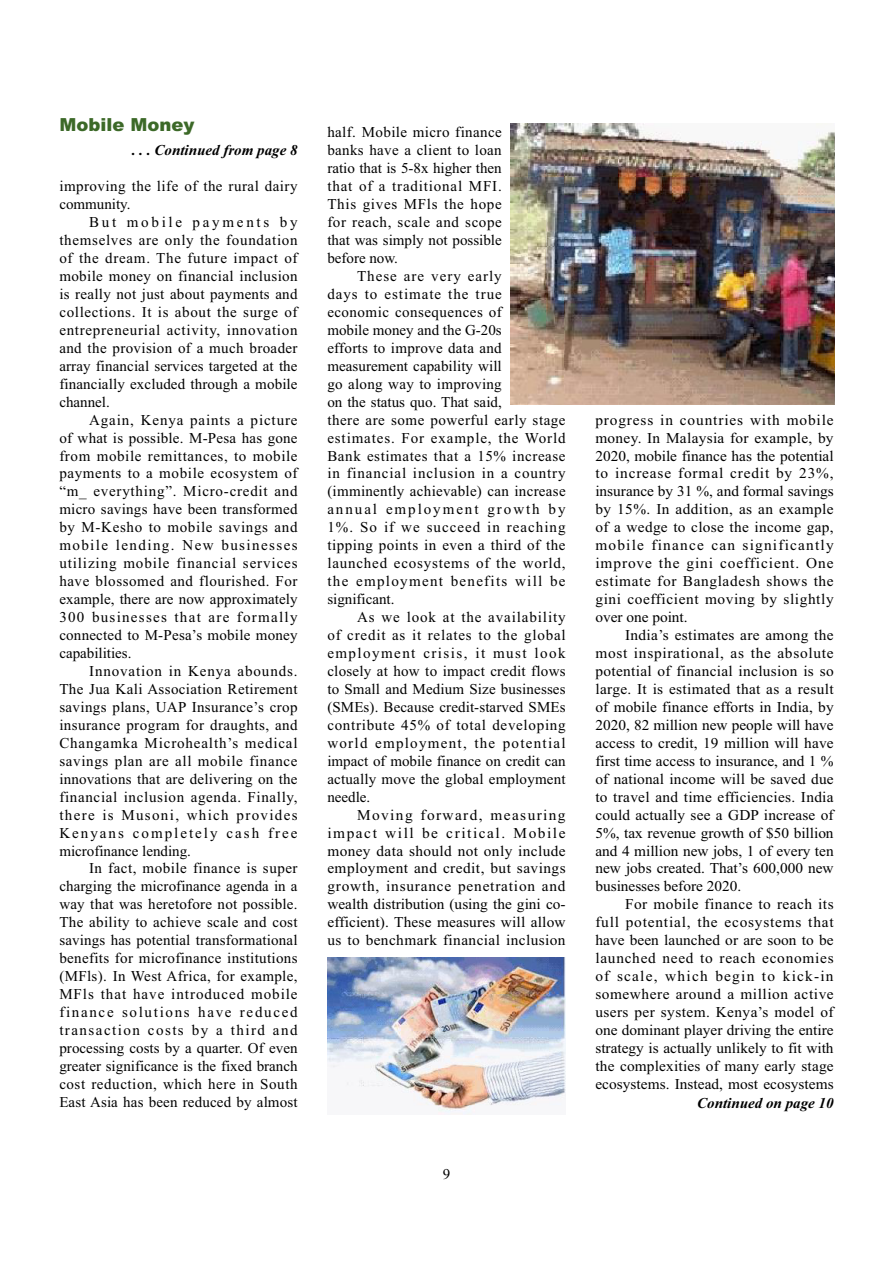
<style>
.page{position:relative;width:893px;height:1263px;background:#fff}
.page>*{position:absolute;margin:0;border:0;box-sizing:border-box;transform-origin:0 0}
.t1{font:900 18px "Arial";color:#3c6928}
.t2{font:15px/18px "Times New Roman";letter-spacing:.02em;color:#000;text-align:justify}
.t3{font:italic 700 15px "Times New Roman";color:#000}
</style>
<div class="page">
<img style="left:510px;top:124px;width:324px;height:280px">
<img style="left:327px;top:957px;width:238px;height:158px">
<p class="t1" style="left:59px;top:118px;width:137px">Mobile Money</p>
<p class="t3" style="left:132px;top:145px;width:167px">. . . Continued from page 8</p>
<p class="t2" style="left:59px;top:178px;width:240px">improving the life of the rural dairy community.</p>
<p class="t2" style="left:59px;top:214px;width:240px;text-indent:30px">But mobile payments by themselves are only the foundation of the dream. The future impact of mobile money on financial inclusion is really not just about payments and collections. It is about the surge of entrepreneurial activity, innovation and the provision of a much broader array financial services targeted at the financially excluded through a mobile channel.</p>
<p class="t2" style="left:59px;top:412px;width:240px;text-indent:30px">Again, Kenya paints a picture of what is possible. M-Pesa has gone from mobile remittances, to mobile payments to a mobile ecosystem of “m_ everything”. Micro-credit and micro savings have been transformed by M-Kesho to mobile savings and mobile lending. New businesses utilizing mobile financial services have blossomed and flourished. For example, there are now approximately 300 businesses that are formally connected to M-Pesa’s mobile money capabilities.</p>
<p class="t2" style="left:59px;top:663px;width:240px;text-indent:30px">Innovation in Kenya abounds.<br>The Jua Kali Association Retirement savings plans, UAP Insurance’s crop insurance program for draughts, and Changamka Microhealth’s medical savings plan are all mobile finance innovations that are delivering on the financial inclusion agenda. Finally, there is Musoni, which provides Kenyans completely cash free microfinance lending.</p>
<p class="t2" style="left:59px;top:861px;width:240px;text-indent:30px">In fact, mobile finance is super charging the microfinance agenda in a way that was heretofore not possible.<br>The ability to achieve scale and cost savings has potential transformational benefits for microfinance institutions (MFls). In West Africa, for example, MFls that have introduced mobile finance solutions have reduced transaction costs by a third and processing costs by a quarter. Of even greater significance is the fixed branch cost reduction, which here in South East Asia has been reduced by almost</p>
<p class="t2" style="left:327px;top:125px;width:176px">half. Mobile micro finance banks have a client to loan ratio that is 5-8x higher then that of a traditional MFI.<br>This gives MFls the hope for reach, scale and scope that was simply not possible before now.</p>
<p class="t2" style="left:327px;top:268px;width:240px;text-align:left;text-indent:30px">These are very early<br>days to estimate the true economic consequences of<br>mobile money and the G-20s<br>efforts to improve data and measurement capability will<br>go along way to improving<br>on the status quo. That said,<br>there are some powerful early stage estimates. For example, the World<br>Bank estimates that a 15% increase in financial inclusion in a country (imminently achievable) can increase annual employment growth by<br>1%. So if we succeed in reaching tipping points in even a third of the launched ecosystems of the world, the employment benefits will be significant.</p>
<p class="t2" style="left:327px;top:609px;width:240px;text-indent:30px">As we look at the availability of credit as it relates to the global employment crisis, it must look closely at how to impact credit flows to Small and Medium Size businesses (SMEs). Because credit-starved SMEs contribute 45% of total developing world employment, the potential impact of mobile finance on credit can actually move the global employment needle.</p>
<p class="t2" style="left:327px;top:807px;width:240px;text-indent:30px">Moving forward, measuring impact will be critical. Mobile money data should not only include employment and credit, but savings growth, insurance penetration and wealth distribution (using the gini co&shy;efficient). These measures will allow us to benchmark financial inclusion</p>
<p class="t2" style="left:442px;top:1166px;width:9px">9</p>
<p class="t2" style="left:595px;top:412px;width:240px">progress in countries with mobile money. In Malaysia for example, by 2020, mobile finance has the potential to increase formal credit by 23%, insurance by 31 %, and formal savings by 15%. In addition, as an example of a wedge to close the income gap, mobile finance can significantly improve the gini coefficient. One estimate for Bangladesh shows the gini coefficient moving by slightly over one point.</p>
<p class="t2" style="left:595px;top:627px;width:240px;text-indent:30px">India’s estimates are among the most inspirational, as the absolute potential of financial inclusion is so large. It is estimated that as a result of mobile finance efforts in India, by 2020, 82 million new people will have access to credit, 19 million will have first time access to insurance, and 1 % of national income will be saved due to travel and time efficiencies. India could actually see a GDP increase of 5%, tax revenue growth of $50 billion and 4 million new jobs, 1 of every ten new jobs created. That’s 600,000 new businesses before 2020.</p>
<p class="t2" style="left:595px;top:897px;width:240px;text-indent:30px">For mobile finance to reach its full potential, the ecosystems that have been launched or are soon to be launched need to reach economies of scale, which begin to kick-in somewhere around a million active users per system. Kenya’s model of one dominant player driving the entire strategy is actually unlikely to fit with the complexities of many early stage ecosystems. Instead, most ecosystems</p>
<p class="t3" style="left:697px;top:1098px;width:138px">Continued on page 10</p>
</div>
